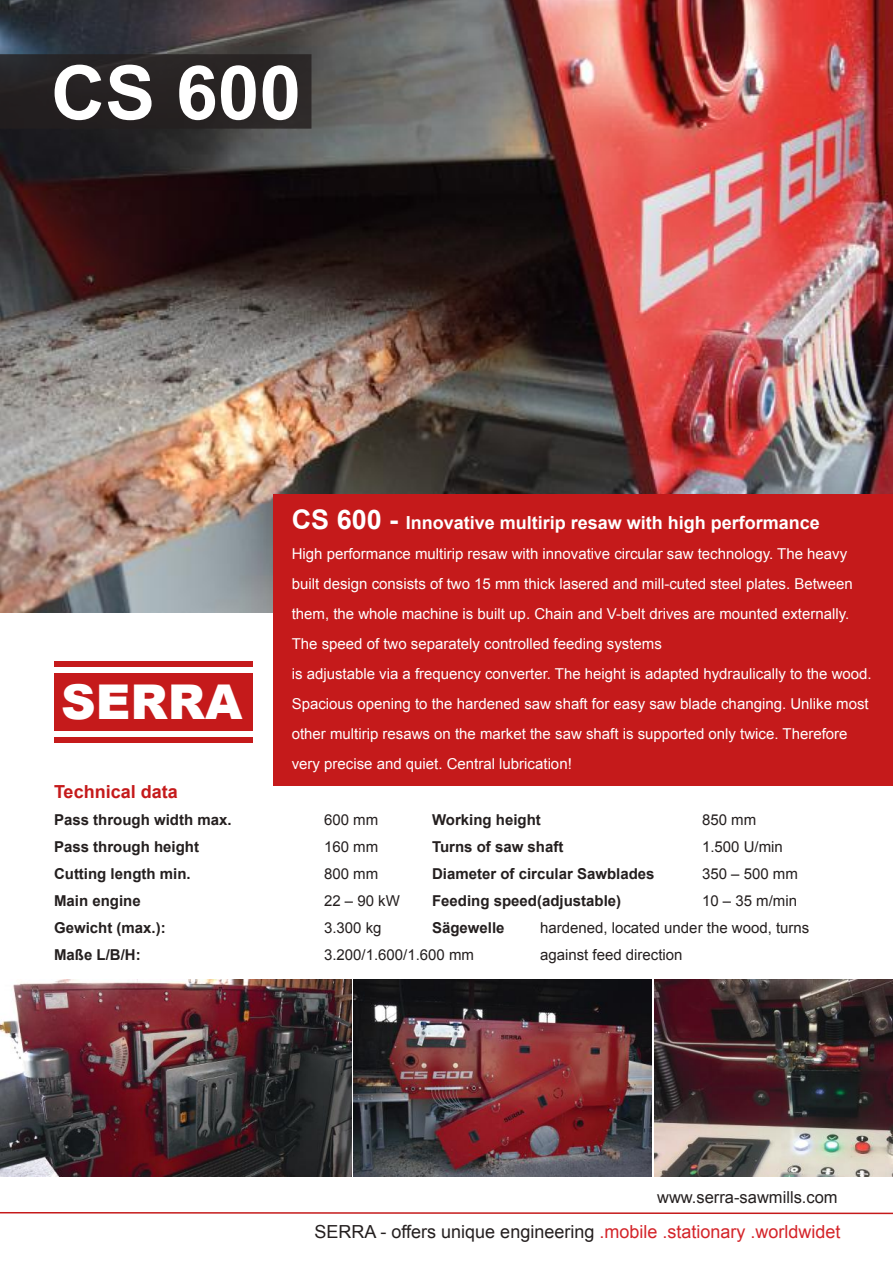
<style>
.page{position:relative;width:893px;height:1263px;background:#fff}
.page>*{position:absolute;margin:0;border:0;box-sizing:border-box;transform-origin:0 0}
.t1{font:700 75px "Arial";color:#fff}
.t2{font:900 48px "Arial";color:#fff}
.t3{font:18px "Arial";color:#241f1f}
.t4{font:700 18px "Arial";color:#fff}
.t5{font:700 18px "Arial";color:#c51a1b}
.t6{font:16.5px "Arial";color:#241f1f}
.t7{font:15px/30px "Arial";color:#fff}
.t8{font:700 15px "Arial";color:#241f1f}
.t9{font:15px "Arial";color:#241f1f}
.s1{font-size:27px}
.s2{color:#d42429}
</style>
<div class="page">
<img style="left:0;top:0;width:893px;height:612px">
<div style="left:273px;top:494px;width:620px;height:292px;background:#c51a1b"></div>
<svg style="left:0;top:1212px;width:893px;height:3px"></svg>
<div style="left:0;top:54px;width:311px;height:75px;background:#272424"></div>
<div style="left:54px;top:661px;width:198px;height:82px;background:#c51a1b"></div>
<div style="left:54px;top:667px;width:198px;height:5px;background:#fff"></div>
<div style="left:54px;top:732px;width:198px;height:5px;background:#fff"></div>
<img style="left:0;top:979px;width:351px;height:198px">
<img style="left:654px;top:979px;width:239px;height:198px">
<img style="left:354px;top:979px;width:298px;height:198px">
<h1 class="t1" style="left:51px;top:43px;width:252px">CS 600</h1>
<h2 class="t2" style="left:61px;top:667px;width:183px">SERRA</h2>
<p class="t4" style="left:292px;top:511px;width:530px"><span class="s1">CS 600 -</span> Innovative multirip resaw with high performance</p>
<p class="t7" style="left:292px;top:539px;width:582px">High performance multirip resaw with innovative circular saw technology. The heavy built design consists of two 15 mm thick lasered and mill-cuted steel plates. Between them, the whole machine is built up. Chain and V-belt drives are mounted externally.<br>The speed of two separately controlled feeding systems<br>is adjustable via a frequency converter. The height is adapted hydraulically to the wood.<br>Spacious opening to the hardened saw shaft for easy saw blade changing. Unlike most other multirip resaws on the market the saw shaft is supported only twice. Therefore very precise and quiet. Central lubrication!</p>
<p class="t5" style="left:54px;top:779px;width:125px">Technical data</p>
<p class="t8" style="left:54px;top:809px;width:179px">Pass through width max.</p>
<p class="t9" style="left:324px;top:810px;width:56px">600 mm</p>
<p class="t8" style="left:432px;top:809px;width:110px">Working height</p>
<p class="t9" style="left:702px;top:810px;width:56px">850 mm</p>
<p class="t8" style="left:54px;top:836px;width:147px">Pass through height</p>
<p class="t9" style="left:324px;top:837px;width:56px">160 mm</p>
<p class="t8" style="left:432px;top:836px;width:133px">Turns of saw shaft</p>
<p class="t9" style="left:702px;top:837px;width:82px">1.500 U/min</p>
<p class="t8" style="left:54px;top:863px;width:138px">Cutting length min.</p>
<p class="t9" style="left:324px;top:864px;width:56px">800 mm</p>
<p class="t8" style="left:432px;top:863px;width:224px">Diameter of circular Sawblades</p>
<p class="t9" style="left:702px;top:864px;width:97px">350 – 500 mm</p>
<p class="t8" style="left:54px;top:890px;width:88px">Main engine</p>
<p class="t9" style="left:324px;top:891px;width:77px">22 – 90 kW</p>
<p class="t8" style="left:432px;top:890px;width:191px">Feeding speed(adjustable)</p>
<p class="t9" style="left:702px;top:891px;width:97px">10 – 35 m/min</p>
<p class="t8" style="left:54px;top:917px;width:113px">Gewicht (max.):</p>
<p class="t9" style="left:324px;top:918px;width:59px">3.300 kg</p>
<p class="t8" style="left:432px;top:917px;width:74px">Sägewelle</p>
<p class="t9" style="left:540px;top:918px;width:271px">hardened, located under the wood, turns</p>
<p class="t8" style="left:54px;top:944px;width:88px">Maße L/B/H:</p>
<p class="t9" style="left:324px;top:945px;width:152px">3.200/1.600/1.600 mm</p>
<p class="t9" style="left:540px;top:945px;width:144px">against feed direction</p>
<p class="t6" style="left:657px;top:1187px;width:182px">www.serra-sawmills.com</p>
<p class="t3" style="left:315px;top:1220px;width:527px">SERRA - offers unique engineering <span class="s2">.mobile .stationary .worldwidet</span></p>
</div>
